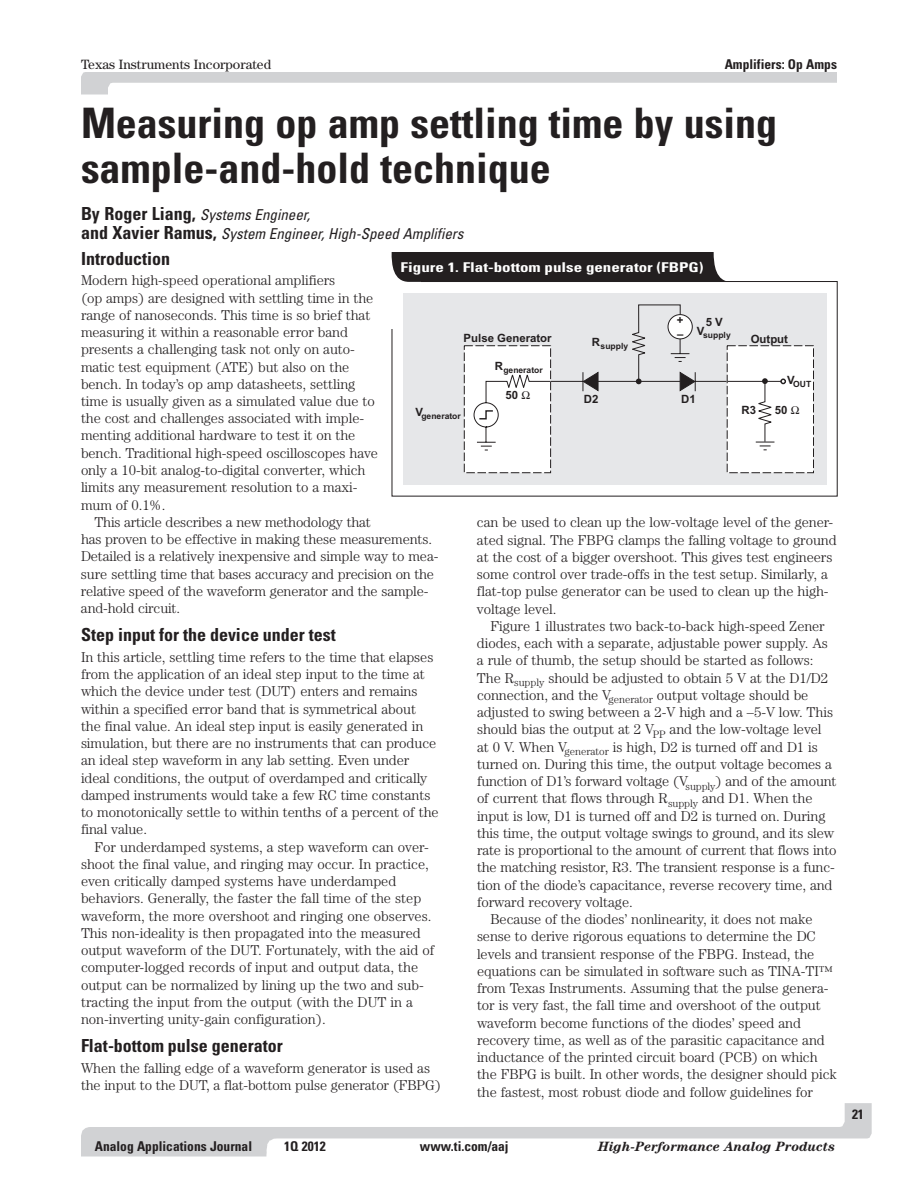
<style>
.page{position:relative;width:918px;height:1188px;background:#fff}
.page>*{position:absolute;margin:0;border:0;box-sizing:border-box;transform-origin:0 0}
.t1{font:700 condensed 42px/45px "Univers";color:#231f20}
.t2{font:700 condensed 18px "Univers";color:#231f20}
.t3{font:italic condensed 15px/19.5px "Univers";color:#231f20}
.t4{font:300 14.25px/17.2px "Century";letter-spacing:-.005em;color:#231f20}
.t5{font:700 condensed 13.5px "Univers";color:#231f20}
.t6{font:700 condensed 13.5px "Univers";color:#fff;scale:1.26 1}
.t7{font:italic 700 13.5px "Century";color:#231f20}
.t8{font:13.5px "Century";color:#231f20}
.t9{font:700 11.4px "Arial";color:#231f20}
.t10{font:700 8.55px "Arial";color:#231f20}
.s1{font-weight:700;font-style:normal;font-size:18px}
</style>
<div class="page">
<svg style="left:81px;top:72px;width:756px;height:22px"></svg>
<svg style="left:81px;top:1103px;width:791px;height:53px"></svg>
<div style="left:283px;top:1139px;width:554px;height:17px;background:#fff"></div>
<div style="left:403px;top:293px;width:424px;height:192px;background:#e6e7e9"></div>
<div style="left:464px;top:345px;width:87px;height:128px;background:#fff;border:1px dashed #231f20"></div>
<div style="left:727px;top:345px;width:87px;height:128px;background:#fff;border:1px dashed #231f20"></div>
<div style="left:391px;top:252px;width:340px;height:30px;background:#231f20"></div>
<svg style="left:473px;top:304px;width:326px;height:147px"></svg>
<p class="t5" style="left:725px;top:56px;width:114px">Amplifiers: Op Amps</p>
<h1 class="t1" style="left:81px;top:101px;width:698px">Measuring op amp settling time by using sample-and-hold technique</h1>
<p class="t8" style="left:81px;top:56px;width:192px">Texas Instruments Incorporated</p>
<p class="t3" style="left:81px;top:205px;width:384px"><span class="s1">By Roger Liang,</span> Systems Engineer,<br><span class="s1">and Xavier Ramus,</span> System Engineer, High-Speed Amplifiers</p>
<p class="t2" style="left:81px;top:248px;width:91px">Introduction</p>
<p class="t4" style="left:81px;top:272px;width:299px">Modern high-speed operational amplifiers<br>(op amps) are designed with settling time in the range of nanoseconds. This time is so brief that measuring it within a reasonable error band presents a challenging task not only on auto&shy;matic test equipment (ATE) but also on the bench. In today’s op amp datasheets, settling time is usually given as a simulated value due to the cost and challenges associated with imple&shy;menting additional hardware to test it on the bench. Traditional high-speed oscilloscopes have only a 10-bit analog-to-digital converter, which limits any measurement resolution to a maxi&shy;mum of 0.1%.</p>
<p class="t4" style="left:81px;top:513px;width:359px;text-indent:14px">This article describes a new methodology that<br>has proven to be effective in making these measurements.<br>Detailed is a relatively inexpensive and simple way to mea&shy;sure settling time that bases accuracy and precision on the relative speed of the waveform generator and the sample&shy;and-hold circuit.</p>
<p class="t2" style="left:81px;top:624px;width:256px">Step input for the device under test</p>
<p class="t4" style="left:81px;top:648px;width:359px">In this article, settling time refers to the time that elapses from the application of an ideal step input to the time at which the device under test (DUT) enters and remains within a specified error band that is symmetrical about the final value. An ideal step input is easily generated in simulation, but there are no instruments that can produce an ideal step waveform in any lab setting. Even under ideal conditions, the output of overdamped and critically damped instruments would take a few RC time constants to monotonically settle to within tenths of a percent of the final value.</p>
<p class="t4" style="left:81px;top:838px;width:355px;text-indent:13px">For underdamped systems, a step waveform can over&shy;shoot the final value, and ringing may occur. In practice, even critically damped systems have underdamped behaviors. Generally, the faster the fall time of the step waveform, the more overshoot and ringing one observes.<br>This non-ideality is then propagated into the measured output waveform of the DUT. Fortunately, with the aid of computer-logged records of input and output data, the output can be normalized by lining up the two and sub&shy;tracting the input from the output (with the DUT in a non-inverting unity-gain configuration).</p>
<p class="t2" style="left:81px;top:1035px;width:203px">Flat-bottom pulse generator</p>
<p class="t4" style="left:81px;top:1059px;width:362px">When the falling edge of a waveform generator is used as the input to the DUT, a flat-bottom pulse generator (FBPG)</p>
<p class="t6" style="left:401px;top:258px;width:242px">Figure 1. Flat-bottom pulse generator (FBPG)</p>
<p class="t9" style="left:677px;top:316px;width:8px">+</p>
<p class="t9" style="left:706px;top:318px;width:19px">5 V</p>
<p class="t10" style="left:697px;top:332px;width:35px"><sup>V</sup>supply</p>
<p class="t9" style="left:464px;top:333px;width:90px">Pulse Generator</p>
<p class="t10" style="left:495px;top:366px;width:50px"><sup>R</sup>generator</p>
<p class="t9" style="left:592px;top:338px;width:10px">R</p>
<p class="t9" style="left:751px;top:334px;width:39px">Output</p>
<p class="t10" style="left:601px;top:343px;width:29px">supply</p>
<p class="t10" style="left:787px;top:381px;width:26px"><sup>V</sup>OUT</p>
<p class="t9" style="left:677px;top:330px;width:8px">–</p>
<p class="t9" style="left:506px;top:391px;width:14px">50</p>
<p class="t9" style="left:584px;top:395px;width:16px">D2</p>
<p class="t9" style="left:681px;top:395px;width:16px">D1</p>
<p class="t9" style="left:775px;top:405px;width:14px">50</p>
<p class="t9" style="left:741px;top:405px;width:16px">R3</p>
<p class="t10" style="left:416px;top:413px;width:47px"><sup>V</sup>generator</p>
<p class="t4" style="left:477px;top:514px;width:361px">can be used to clean up the low-voltage level of the gener&shy;ated signal. The FBPG clamps the falling voltage to ground at the cost of a bigger overshoot. This gives test engineers some control over trade-offs in the test setup. Similarly, a flat-top pulse generator can be used to clean up the high&shy;voltage level.</p>
<p class="t4" style="left:490px;top:617px;width:336px">Figure 1 illustrates two back-to-back high-speed Zener</p>
<p class="t4" style="left:477px;top:634px;width:352px">diodes, each with a separate, adjustable power supply. As</p>
<p class="t4" style="left:477px;top:652px;width:338px">a rule of thumb, the setup should be started as follows:</p>
<p class="t4" style="left:477px;top:669px;width:353px">The R<sub>supply</sub> should be adjusted to obtain 5 V at the D1/D2</p>
<p class="t4" style="left:477px;top:686px;width:333px">connection, and the V<sub>generator</sub> output voltage should be</p>
<p class="t4" style="left:477px;top:703px;width:358px">adjusted to swing between a 2-V high and a –5-V low. This</p>
<p class="t4" style="left:477px;top:721px;width:346px">should bias the output at 2 V<sub>PP</sub> and the low-voltage level</p>
<p class="t4" style="left:477px;top:738px;width:342px">at 0 V. When V<sub>generator</sub> is high, D2 is turned off and D1 is</p>
<p class="t4" style="left:477px;top:755px;width:357px">turned on. During this time, the output voltage becomes a</p>
<p class="t4" style="left:477px;top:772px;width:361px">function of D1’s forward voltage (V<sub>supply</sub>) and of the amount</p>
<p class="t4" style="left:477px;top:790px;width:337px">of current that flows through R<sub>supply</sub> and D1. When the</p>
<p class="t4" style="left:477px;top:807px;width:350px">input is low, D1 is turned off and D2 is turned on. During</p>
<p class="t4" style="left:477px;top:824px;width:359px">this time, the output voltage swings to ground, and its slew</p>
<p class="t4" style="left:477px;top:841px;width:361px">rate is proportional to the amount of current that flows into</p>
<p class="t4" style="left:477px;top:859px;width:358px">the matching resistor, R3. The transient response is a func-</p>
<p class="t4" style="left:477px;top:876px;width:357px">tion of the diode’s capacitance, reverse recovery time, and</p>
<p class="t4" style="left:477px;top:893px;width:157px">forward recovery voltage.</p>
<p class="t4" style="left:490px;top:910px;width:324px">Because of the diodes’ nonlinearity, it does not make</p>
<p class="t4" style="left:477px;top:928px;width:340px">sense to derive rigorous equations to determine the DC</p>
<p class="t4" style="left:477px;top:945px;width:339px">levels and transient response of the FBPG. Instead, the</p>
<p class="t4" style="left:477px;top:962px;width:358px">equations can be simulated in software such as TINA-TI™</p>
<p class="t4" style="left:477px;top:979px;width:353px">from Texas Instruments. Assuming that the pulse genera-</p>
<p class="t4" style="left:477px;top:997px;width:345px">tor is very fast, the fall time and overshoot of the output</p>
<p class="t4" style="left:477px;top:1014px;width:326px">waveform become functions of the diodes’ speed and</p>
<p class="t4" style="left:477px;top:1031px;width:349px">recovery time, as well as of the parasitic capacitance and</p>
<p class="t4" style="left:477px;top:1048px;width:342px">inductance of the printed circuit board (PCB) on which</p>
<p class="t4" style="left:477px;top:1066px;width:361px">the FBPG is built. In other words, the designer should pick</p>
<p class="t4" style="left:477px;top:1083px;width:338px">the fastest, most robust diode and follow guidelines for</p>
<p class="t5" style="left:95px;top:1138px;width:159px">Analog Applications Journal</p>
<p class="t5" style="left:284px;top:1138px;width:43px">1Q 2012</p>
<p class="t5" style="left:420px;top:1138px;width:90px">www.ti.com/aaj</p>
<p class="t7" style="left:598px;top:1139px;width:239px">High-Performance Analog Products</p>
<p class="t5" style="left:852px;top:1106px;width:13px">21</p>
</div>
